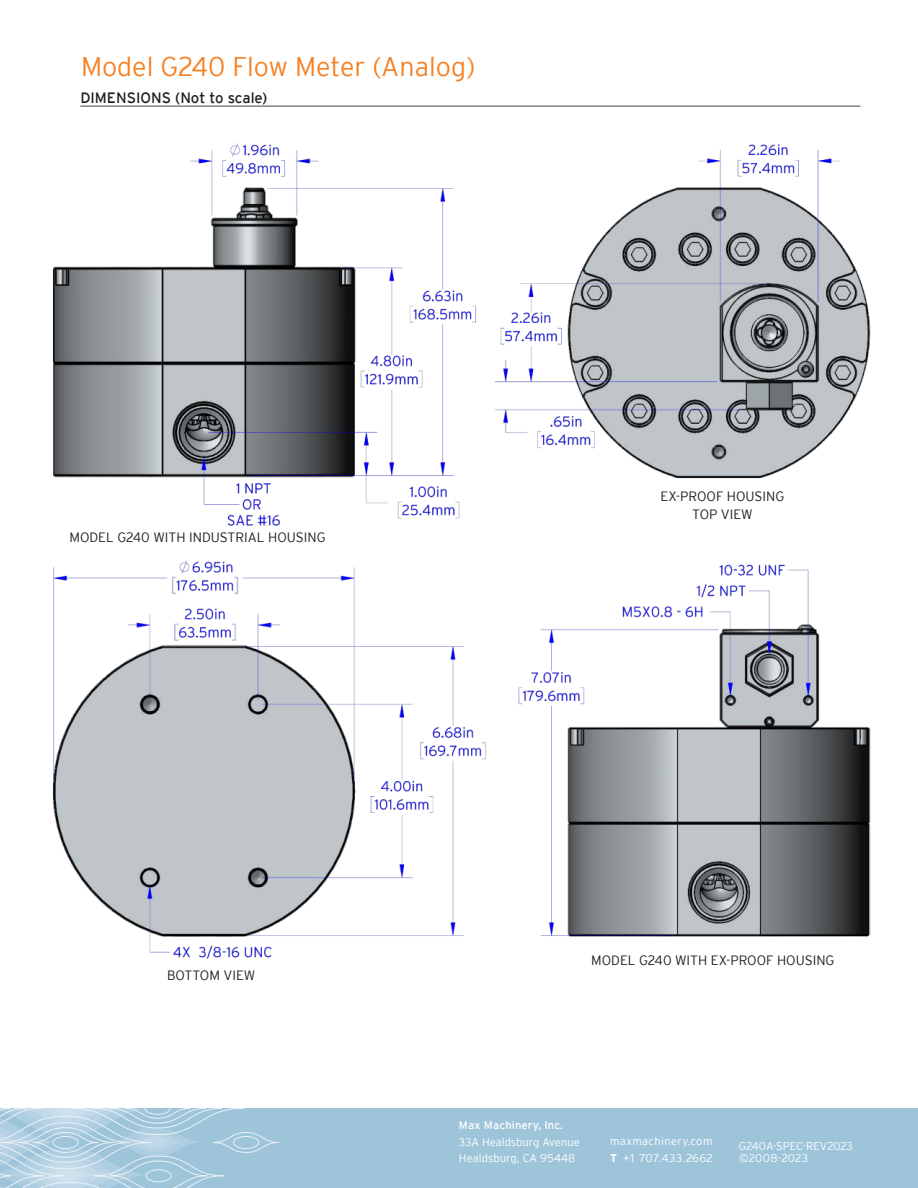
<style>
.page{position:relative;width:918px;height:1188px;background:#fff}
.page>*{position:absolute;margin:0;border:0;box-sizing:border-box;transform-origin:0 0}
.t1{font:300 27px "Interstate";color:#f58125}
.t2{font:15px "Interstate";color:#231f20}
.t3{font:300 13.5px/18px "Interstate";color:#231f20;text-align:center}
.t4{font:300 11.25px/16.5px "Interstate";color:#fff}
.t5{font:300 11.25px/16.5px "Interstate";letter-spacing:.03em;color:#fff}
.t6{font:11.25px "Interstate";letter-spacing:.01em;color:#fff}
.s1{font-weight:700}
</style>
<div class="page">
<img style="left:53px;top:105px;width:818px;height:854px">
<hr style="left:80px;top:106px;width:780px;height:1px;background:#57585a">
<div style="left:0;top:1108px;width:918px;height:80px;background:#9ec4da"></div>
<div style="left:213px;top:1132px;width:66px;height:21px;border:1px solid #e8f1f6;border-radius:50%"></div>
<div style="left:233px;top:1136px;width:26px;height:13px;border:1px solid #e8f1f6;border-radius:50%"></div>
<svg style="left:0;top:1108px;width:244px;height:80px"></svg>
<h1 class="t1" style="left:81px;top:54px;width:396px">Model G240 Flow Meter (Analog)</h1>
<p class="t2" style="left:80px;top:92px;width:189px">DIMENSIONS (Not to scale)</p>
<p class="t3" style="left:69px;top:528px;width:258px">MODEL G240 WITH INDUSTRIAL HOUSING</p>
<p class="t3" style="left:661px;top:487px;width:125px">EX-PROOF HOUSING<br>TOP VIEW</p>
<p class="t3" style="left:167px;top:967px;width:90px">BOTTOM VIEW</p>
<p class="t3" style="left:591px;top:951px;width:245px">MODEL G240 WITH EX-PROOF HOUSING</p>
<p class="t6" style="left:459px;top:1121px;width:105px">Max Machinery, Inc.</p>
<p class="t4" style="left:459px;top:1135px;width:122px">33A Healdsburg Avenue<br>Healdsburg, CA 95448</p>
<p class="t5" style="left:610px;top:1134px;width:104px">maxmachinery.com<br><span class="s1">T</span> +1 707.433.2662</p>
<p class="t4" style="left:739px;top:1138px;width:116px">G240A-SPEC-REV2023</p>
<p class="t4" style="left:739px;top:1151px;width:70px">©2008-2023</p>
</div>
